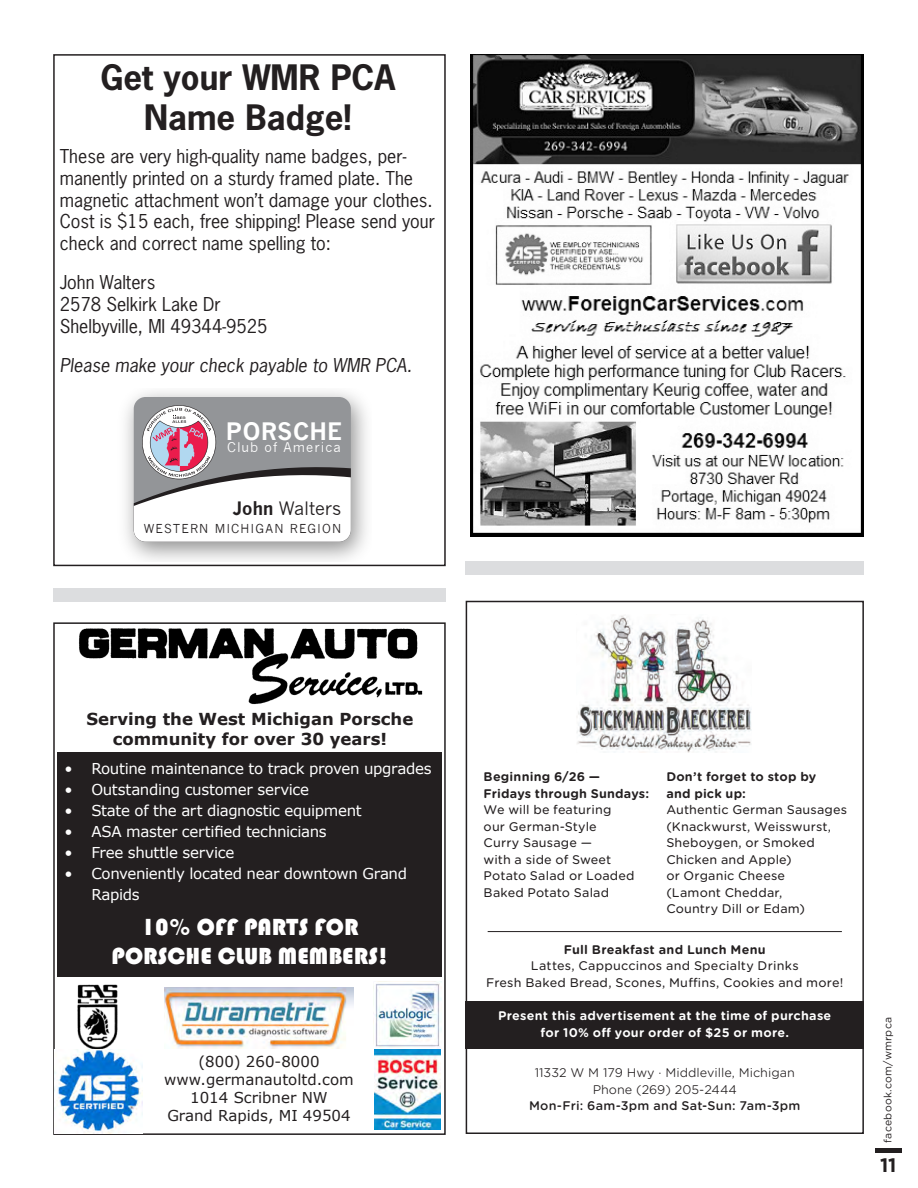
<style>
.page{position:relative;width:918px;height:1188px;background:#fff}
.page>*{position:absolute;margin:0;border:0;box-sizing:border-box;transform-origin:0 0}
.t1{font:700 33px/39.6px "News Gothic Std";color:#231f20;text-align:center}
.t2{font:24px/28.8px "Bauhaus 93";color:#fff;text-align:center}
.t3{font:700 23.55px "News Gothic";letter-spacing:.01em;color:#fff}
.Frontpage_Month{font:700 19.5px "Gotham";color:#231f20}
.t4{font:18.15px "News Gothic";letter-spacing:-.015em;color:#231f20}
.t5{font:18px/21.6px "News Gothic Std";color:#231f20}
.t6{font:italic 18px "News Gothic Std";color:#231f20}
.t7{font:700 16.5px/19.8px "Verdana";color:#231f20;text-align:center}
.t8{font:15px/21px "Verdana";letter-spacing:-.02em;color:#fff}
.t9{font:15px/18px "Verdana";color:#231f20;text-align:center}
.t10{font:13.05px "News Gothic";letter-spacing:.075em;color:#fff}
.t11{font:12px/16.5px "Gotham Rnd S Sm";letter-spacing:.015em;color:#231f20}
.t12{font:300 12px/16.5px "Gotham Rnd S Sm";color:#231f20;text-align:center}
.t13{font:700 12px/16.5px "Gotham Rnd S Sm";letter-spacing:.02em;color:#fff;text-align:center}
.t14{font:12px "News Gothic";letter-spacing:.09em;color:#231f20}
.Pagination{font:10.5px "Gotham";letter-spacing:.025em;color:#231f20}
.s1{font-weight:700}
.s2{font-weight:500}
</style>
<div class="page">
<div style="left:53px;top:54px;width:393px;height:512px;border:2px solid #231f20"></div>
<img style="left:125px;top:391px;width:242px;height:170px">
<div style="left:134px;top:397px;width:217px;height:145px;background:#939598;border-radius:12px"></div>
<svg style="left:134px;top:405px;width:217px;height:137px"></svg>
<div style="left:53px;top:622px;width:393px;height:513px;border:2px solid #231f20"></div>
<div style="left:58px;top:752px;width:384px;height:225px;background:#231f20"></div>
<img style="left:79px;top:628px;width:344px;height:77px">
<img style="left:375px;top:981px;width:67px;height:66px">
<img style="left:77px;top:984px;width:41px;height:66px">
<img style="left:165px;top:988px;width:188px;height:61px">
<img style="left:374px;top:1050px;width:66px;height:80px">
<img style="left:55px;top:1050px;width:87px;height:83px">
<hr style="left:875px;top:1148px;width:27px;height:4px;background:#231f20">
<img style="left:470px;top:54px;width:394px;height:482px">
<div style="left:53px;top:588px;width:393px;height:14px;background:#dcdddf"></div>
<div style="left:466px;top:561px;width:398px;height:14px;background:#dcdddf"></div>
<div style="left:466px;top:1002px;width:398px;height:47px;background:#231f20"></div>
<img style="left:576px;top:615px;width:176px;height:138px">
<hr style="left:488px;top:931px;width:354px;height:1px;background:#231f20">
<div style="left:466px;top:601px;width:398px;height:533px;border:2px solid #231f20"></div>
<p class="t1" style="left:101px;top:57px;width:296px">Get your WMR PCA<br>Name Badge!</p>
<p class="t5" style="left:60px;top:146px;width:377px">These are very high-quality name badges, per&shy;manently printed on a sturdy framed plate. The magnetic attachment won’t damage your clothes.<br>Cost is $15 each, free shipping! Please send your check and correct name spelling to:</p>
<p class="t5" style="left:60px;top:272px;width:209px">John Walters<br>2578 Selkirk Lake Dr<br>Shelbyville, MI 49344-9525</p>
<p class="t6" style="left:60px;top:354px;width:354px">Please make your check payable to WMR PCA.</p>
<p class="t3" style="left:226px;top:417px;width:118px">PORSCHE</p>
<p class="t10" style="left:227px;top:440px;width:115px">Club of America</p>
<p class="t4" style="left:233px;top:498px;width:110px"><span class="s1">John</span> Walters</p>
<p class="t14" style="left:144px;top:521px;width:199px">WESTERN MICHIGAN REGION</p>
<p class="t7" style="left:87px;top:709px;width:328px">Serving the West Michigan Porsche community for over 30 years!</p>
<p class="t8" style="left:64px;top:758px;width:369px">• Routine maintenance to track proven upgrades</p>
<p class="t8" style="left:64px;top:779px;width:246px">• Outstanding customer service</p>
<p class="t8" style="left:64px;top:800px;width:299px">• State of the art diagnostic equipment</p>
<p class="t8" style="left:64px;top:821px;width:264px">• ASA master certified technicians</p>
<p class="t8" style="left:64px;top:842px;width:171px">• Free shuttle service</p>
<p class="t8" style="left:91px;top:863px;width:317px;text-indent:-27px">• Conveniently located near downtown Grand<br>Rapids</p>
<p class="t2" style="left:112px;top:913px;width:278px">10% OFF PARTS FOR<br>PORSCHE CLUB MEMBERS!</p>
<p class="t9" style="left:164px;top:1052px;width:191px">(800) 260-8000 www.germanautoltd.com<br>1014 Scribner NW<br>Grand Rapids, MI 49504</p>
<p class="t11" style="left:484px;top:768px;width:167px"><span class="s1">Beginning 6/26 —<br>Fridays through Sundays:<br></span>We will be featuring<br>our German-Style<br>Curry Sausage —<br>with a side of Sweet<br>Potato Salad or Loaded<br>Baked Potato Salad</p>
<p class="t11" style="left:666px;top:768px;width:182px"><span class="s1">Don’t forget to stop by<br>and pick up:<br></span>Authentic German Sausages (Knackwurst, Weisswurst,<br>Sheboygen, or Smoked<br>Chicken and Apple)<br>or Organic Cheese<br>(Lamont Cheddar,<br>Country Dill or Edam)</p>
<p class="t11" style="left:486px;top:941px;width:359px;text-align:center"><span class="s1">Full Breakfast and Lunch Menu<br></span>Lattes, Cappuccinos and Specialty Drinks<br>Fresh Baked Bread, Scones, Muffins, Cookies and more!</p>
<p class="t13" style="left:498px;top:1007px;width:335px">Present this advertisement at the time of purchase for 10% off your order of $25 or more.</p>
<p class="t12" style="left:529px;top:1064px;width:273px">11332 W M 179 Hwy · Middleville, Michigan<br>Phone (269) 205-2444<br><span class="s2">Mon-Fri: 6am-3pm and Sat-Sun: 7am-3pm</span></p>
<p class="Pagination" style="left:881px;top:1143px;width:127px;rotate:-90deg">facebook.com/wmrpca</p>
<p class="Frontpage_Month" style="left:880px;top:1153px;width:18px">11</p>
</div>
